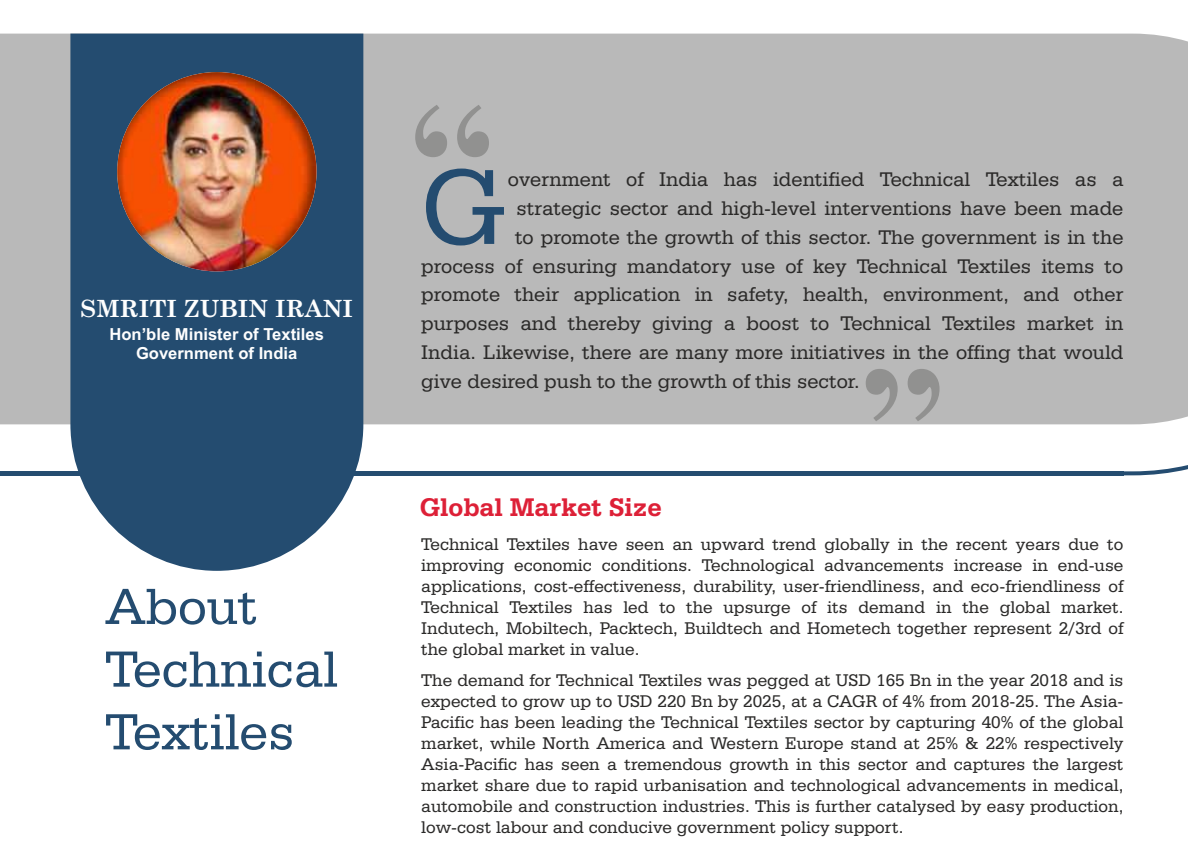
<style>
.page{position:relative;width:1188px;height:864px;background:#fff}
.page>*{position:absolute;margin:0;border:0;box-sizing:border-box;transform-origin:0 0}
.t1{font:700 161.1px "Bodoni BT";color:#919190}
.t2{font:113.55px "Serifa BT";color:#244c70}
.t3{font:54px/62.7px "Serifa BT";color:#244c70}
.t4{font:700 27px "Serifa BT";color:#dd2037}
.t5{font:700 23.7px "Century Schoolbook";color:#fefefe}
.t6{font:21px "Serifa BT";color:#2b2a29}
.t7{font:18px/20.9px "Serifa BT";color:#2b2a29;text-align:justify}
.t8{font:700 16.65px/18.6px "Arial";color:#fefefe;text-align:center}
</style>
<div class="page">
<div style="left:0;top:34px;width:1188px;height:390px;background:#b9b9b9"></div>
<hr style="left:0;top:471px;width:1123px;height:4px;background:#244c70">
<svg style="left:70px;top:34px;width:293px;height:537px;fill:#244c70"></svg>
<svg style="left:1123px;top:465px;width:65px;height:10px"></svg>
<img style="left:117px;top:72px;width:200px;height:199px;border-radius:50%">
<h3 class="t5" style="left:81px;top:300px;width:274px">SMRITI ZUBIN IRANI</h3>
<p class="t8" style="left:109px;top:327px;width:216px">Hon’ble Minister of Textiles<br>Government of India</p>
<h3 class="t3" style="left:105px;top:579px;width:234px">About<br>Technical<br>Textiles</h3>
<h1 class="t1" style="left:405px;top:89px;width:92px">“</h1>
<h2 class="t2" style="left:421px;top:158px;width:88px">G</h2>
<p class="t6" style="left:508px;top:170px;width:617px">overnment of India has identified Technical Textiles as a</p>
<p class="t6" style="left:516px;top:199px;width:609px">strategic sector and high-level interventions have been made</p>
<p class="t6" style="left:515px;top:228px;width:610px">to promote the growth of this sector. The government is in the</p>
<p class="t6" style="left:421px;top:257px;width:704px">process of ensuring mandatory use of key Technical Textiles items to</p>
<p class="t6" style="left:421px;top:286px;width:704px">promote their application in safety, health, environment, and other</p>
<p class="t6" style="left:421px;top:314px;width:704px">purposes and thereby giving a boost to Technical Textiles market in</p>
<p class="t6" style="left:421px;top:343px;width:704px">India. Likewise, there are many more initiatives in the offing that would</p>
<p class="t6" style="left:421px;top:372px;width:440px">give desired push to the growth of this sector.</p>
<h1 class="t1" style="left:949px;top:437px;width:92px;rotate:-180deg">“</h1>
<h3 class="t4" style="left:420px;top:495px;width:244px">Global Market Size</h3>
<p class="t7" style="left:421px;top:535px;width:704px">Technical Textiles have seen an upward trend globally in the recent years due to improving economic conditions. Technological advancements increase in end-use applications, cost-effectiveness, durability, user-friendliness, and eco-friendliness of Technical Textiles has led to the upsurge of its demand in the global market.<br>Indutech, Mobiltech, Packtech, Buildtech and Hometech together represent 2/3rd of the global market in value.</p>
<p class="t7" style="left:421px;top:671px;width:704px">The demand for Technical Textiles was pegged at USD 165 Bn in the year 2018 and is expected to grow up to USD 220 Bn by 2025, at a CAGR of 4% from 2018-25. The Asia-Pacific has been leading the Technical Textiles sector by capturing 40% of the global market, while North America and Western Europe stand at 25% &amp; 22% respectively Asia-Pacific has seen a tremendous growth in this sector and captures the largest market share due to rapid urbanisation and technological advancements in medical, automobile and construction industries. This is further catalysed by easy production, low-cost labour and conducive government policy support.</p>
</div>
